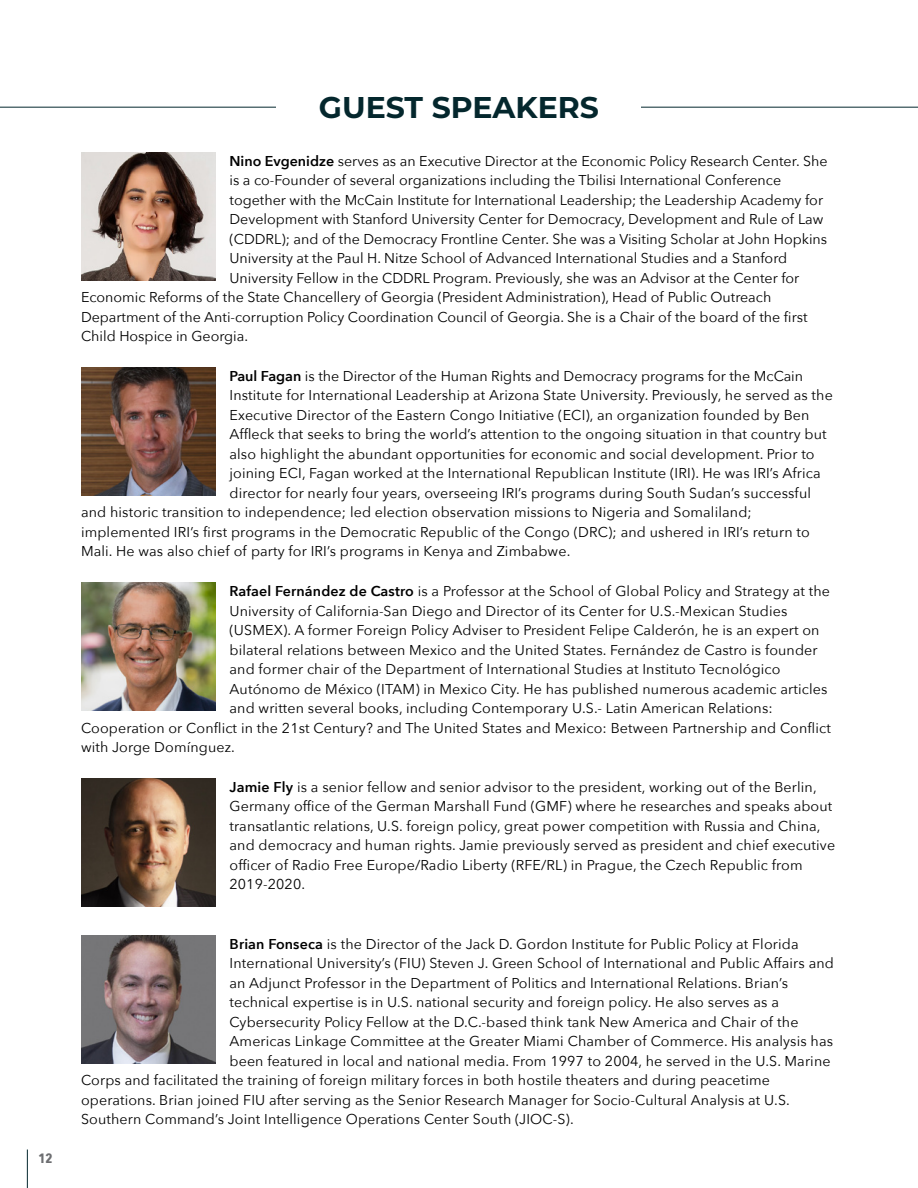
<style>
.page{position:relative;width:918px;height:1188px;background:#fff}
.page>*{position:absolute;margin:0;border:0;box-sizing:border-box;transform-origin:0 0}
.t1{font:700 30px "Montserrat";color:#04272d}
.t2{font:14.25px/19.5px "Avenir Next";letter-spacing:.01em;color:#000}
.t3{font:700 13.5px "Avenir Next Condensed";color:#6d6e71}
.s1{font-weight:600}
</style>
<div class="page">
<img style="left:81px;top:152px;width:135px;height:128px">
<img style="left:81px;top:367px;width:135px;height:129px">
<img style="left:81px;top:583px;width:135px;height:128px">
<img style="left:81px;top:778px;width:135px;height:129px">
<img style="left:81px;top:935px;width:135px;height:128px">
<hr style="left:0;top:107px;width:918px;height:1px;background:#04272d">
<div style="left:277px;top:89px;width:364px;height:39px;background:#fff"></div>
<hr style="left:27px;top:1150px;width:1px;height:38px;background:#04272d">
<p class="t3" style="left:38px;top:1150px;width:16px">12</p>
<h1 class="t1" style="left:319px;top:86px;width:282px">GUEST SPEAKERS</h1>
<p class="t2" style="left:230px;top:150px;width:600px"><span class="s1">Nino Evgenidze</span> serves as an Executive Director at the Economic Policy Research Center. She</p>
<p class="t2" style="left:230px;top:170px;width:553px">is a co-Founder of several organizations including the Tbilisi International Conference</p>
<p class="t2" style="left:230px;top:189px;width:595px">together with the McCain Institute for International Leadership; the Leadership Academy for</p>
<p class="t2" style="left:230px;top:209px;width:596px">Development with Stanford University Center for Democracy, Development and Rule of Law</p>
<p class="t2" style="left:230px;top:228px;width:599px">(CDDRL); and of the Democracy Frontline Center. She was a Visiting Scholar at John Hopkins</p>
<p class="t2" style="left:230px;top:248px;width:559px">University at the Paul H. Nitze School of Advanced International Studies and a Stanford</p>
<p class="t2" style="left:230px;top:267px;width:571px">University Fellow in the CDDRL Program. Previously, she was an Advisor at the Center for</p>
<p class="t2" style="left:81px;top:287px;width:692px">Economic Reforms of the State Chancellery of Georgia (President Administration), Head of Public Outreach</p>
<p class="t2" style="left:81px;top:306px;width:728px">Department of the Anti-corruption Policy Coordination Council of Georgia. She is a Chair of the board of the first</p>
<p class="t2" style="left:81px;top:326px;width:169px">Child Hospice in Georgia.</p>
<p class="t2" style="left:230px;top:366px;width:575px"><span class="s1">Paul Fagan</span> is the Director of the Human Rights and Democracy programs for the McCain</p>
<p class="t2" style="left:230px;top:385px;width:605px">Institute for International Leadership at Arizona State University. Previously, he served as the</p>
<p class="t2" style="left:230px;top:405px;width:582px">Executive Director of the Eastern Congo Initiative (ECI), an organization founded by Ben</p>
<p class="t2" style="left:230px;top:424px;width:599px">Affleck that seeks to bring the world’s attention to the ongoing situation in that country but</p>
<p class="t2" style="left:230px;top:444px;width:587px">also highlight the abundant opportunities for economic and social development. Prior to</p>
<p class="t2" style="left:230px;top:463px;width:593px">joining ECI, Fagan worked at the International Republican Institute (IRI). He was IRI’s Africa</p>
<p class="t2" style="left:230px;top:483px;width:583px">director for nearly four years, overseeing IRI’s programs during South Sudan’s successful</p>
<p class="t2" style="left:81px;top:502px;width:672px">and historic transition to independence; led election observation missions to Nigeria and Somaliland;</p>
<p class="t2" style="left:81px;top:522px;width:730px">implemented IRI’s first programs in the Democratic Republic of the Congo (DRC); and ushered in IRI’s return to</p>
<p class="t2" style="left:81px;top:541px;width:491px">Mali. He was also chief of party for IRI’s programs in Kenya and Zimbabwe.</p>
<p class="t2" style="left:230px;top:581px;width:602px"><span class="s1">Rafael Fernández de Castro</span> is a Professor at the School of Global Policy and Strategy at the</p>
<p class="t2" style="left:230px;top:600px;width:560px">University of California-San Diego and Director of its Center for U.S.-Mexican Studies</p>
<p class="t2" style="left:230px;top:620px;width:592px">(USMEX). A former Foreign Policy Adviser to President Felipe Calderón, he is an expert on</p>
<p class="t2" style="left:230px;top:639px;width:590px">bilateral relations between Mexico and the United States. Fernández de Castro is founder</p>
<p class="t2" style="left:230px;top:659px;width:553px">and former chair of the Department of International Studies at Instituto Tecnológico</p>
<p class="t2" style="left:230px;top:678px;width:599px">Autónomo de México (ITAM) in Mexico City. He has published numerous academic articles</p>
<p class="t2" style="left:230px;top:698px;width:545px">and written several books, including Contemporary U.S.- Latin American Relations:</p>
<p class="t2" style="left:81px;top:717px;width:751px">Cooperation or Conflict in the 21st Century? and The United States and Mexico: Between Partnership and Conflict</p>
<p class="t2" style="left:81px;top:737px;width:155px">with Jorge Domínguez.</p>
<p class="t2" style="left:230px;top:777px;width:607px"><span class="s1">Jamie Fly</span> is a senior fellow and senior advisor to the president, working out of the Berlin, Germany office of the German Marshall Fund (GMF) where he researches and speaks about transatlantic relations, U.S. foreign policy, great power competition with Russia and China, and democracy and human rights. Jamie previously served as president and chief executive officer of Radio Free Europe/Radio Liberty (RFE/RL) in Prague, the Czech Republic from 2019-2020.</p>
<p class="t2" style="left:230px;top:933px;width:571px"><span class="s1">Brian Fonseca</span> is the Director of the Jack D. Gordon Institute for Public Policy at Florida</p>
<p class="t2" style="left:230px;top:953px;width:606px">International University’s (FIU) Steven J. Green School of International and Public Affairs and</p>
<p class="t2" style="left:230px;top:972px;width:560px">an Adjunct Professor in the Department of Politics and International Relations. Brian’s</p>
<p class="t2" style="left:230px;top:992px;width:551px">technical expertise is in U.S. national security and foreign policy. He also serves as a</p>
<p class="t2" style="left:230px;top:1011px;width:571px">Cybersecurity Policy Fellow at the D.C.-based think tank New America and Chair of the</p>
<p class="t2" style="left:230px;top:1031px;width:605px">Americas Linkage Committee at the Greater Miami Chamber of Commerce. His analysis has</p>
<p class="t2" style="left:230px;top:1050px;width:603px">been featured in local and national media. From 1997 to 2004, he served in the U.S. Marine</p>
<p class="t2" style="left:81px;top:1070px;width:691px">Corps and facilitated the training of foreign military forces in both hostile theaters and during peacetime</p>
<p class="t2" style="left:81px;top:1089px;width:710px">operations. Brian joined FIU after serving as the Senior Research Manager for Socio-Cultural Analysis at U.S.</p>
<p class="t2" style="left:81px;top:1109px;width:494px">Southern Command’s Joint Intelligence Operations Center South (JIOC-S).</p>
</div>
